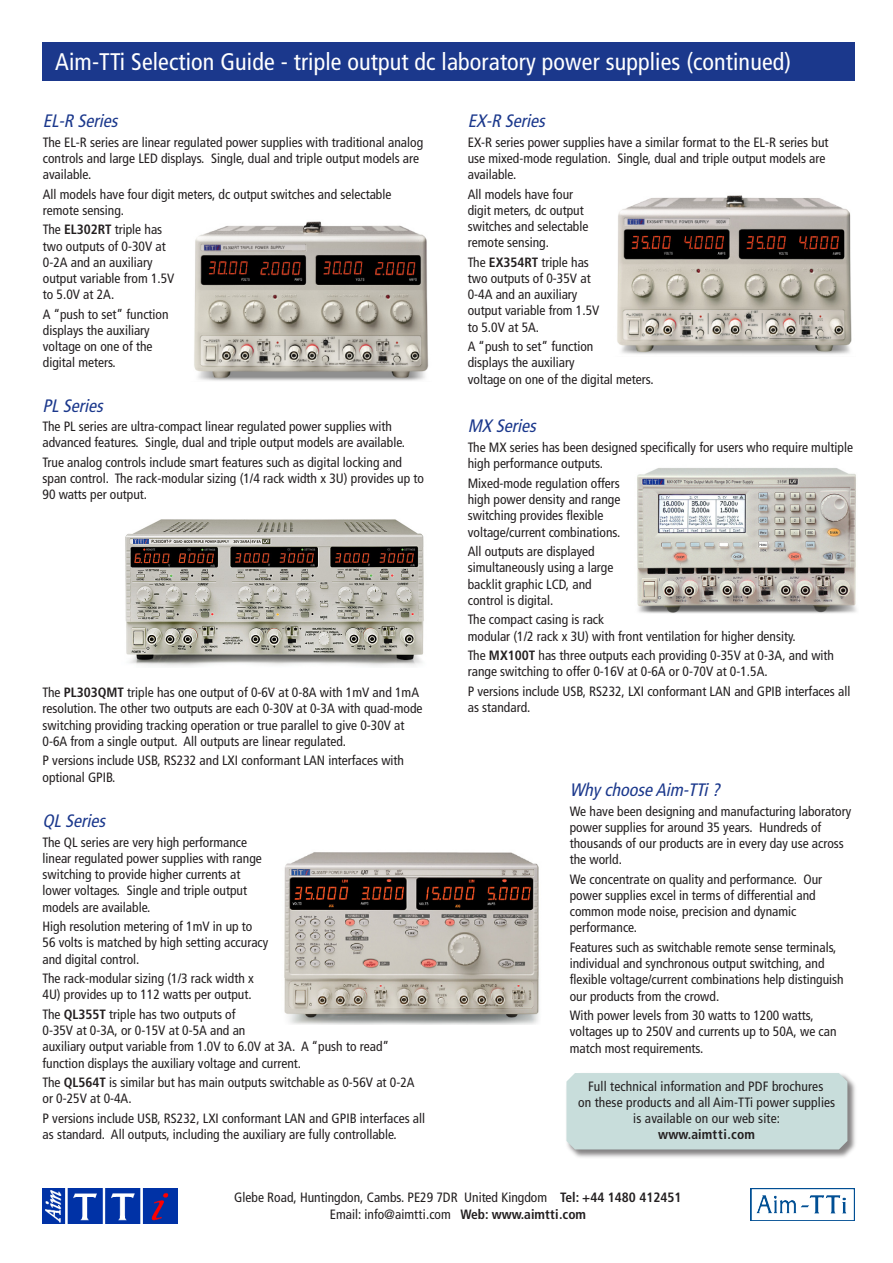
<style>
.page{position:relative;width:893px;height:1263px;background:#fff}
.page>*{position:absolute;margin:0;border:0;box-sizing:border-box;transform-origin:0 0}
.t1{font:condensed 24px "Frutiger";letter-spacing:.005em;color:#fff}
.t2{font:italic condensed 18px "Frutiger";color:#1b388c}
.t3{font:condensed 13.5px/16.2px "Frutiger";color:#231f20}
.t4{font:700 condensed 13.5px "Frutiger LT Std";letter-spacing:.01em;color:#231f20}
.s1{font-family:"Frutiger LT Std";font-weight:700}
</style>
<div class="page">
<div style="left:43px;top:43px;width:812px;height:38px;background:#1b388c"></div>
<img style="left:194px;top:221px;width:235px;height:160px">
<img style="left:125px;top:519px;width:299px;height:147px">
<img style="left:284px;top:852px;width:255px;height:173px">
<img style="left:617px;top:195px;width:235px;height:159px">
<img style="left:637px;top:468px;width:220px;height:146px">
<img style="left:43px;top:1188px;width:135px;height:36px">
<img style="left:750px;top:1188px;width:105px;height:32px">
<div style="left:565px;top:1071px;width:292px;height:88px;background:#231f20;opacity:.55"></div>
<div style="left:566px;top:1073px;width:281px;height:76px;background:#c8dddb"></div>
<h1 class="t1" style="left:55px;top:47px;width:737px">Aim-TTi Selection Guide - triple output dc laboratory power supplies (continued)</h1>
<h2 class="t2" style="left:468px;top:110px;width:83px">EX-R Series</h2>
<p class="t3" style="left:468px;top:134px;width:362px">EX-R series power supplies have a similar format to the EL-R series but use mixed-mode regulation. Single, dual and triple output models are available.</p>
<p class="t3" style="left:468px;top:186px;width:122px">All models have four digit meters, dc output switches and selectable remote sensing.</p>
<p class="t3" style="left:468px;top:254px;width:133px">The <span class="s1">EX354RT</span> triple has two outputs of 0-35V at<br>0-4A and an auxiliary output variable from 1.5V to 5.0V at 5A.</p>
<p class="t3" style="left:468px;top:338px;width:187px">A “push to set” function<br>displays the auxiliary<br>voltage on one of the digital meters.</p>
<h2 class="t2" style="left:43px;top:395px;width:66px">PLSeries</h2>
<p class="t3" style="left:43px;top:418px;width:364px">The PL series are ultra-compact linear regulated power supplies with advanced features. Single, dual and triple output models are available.</p>
<p class="t3" style="left:43px;top:454px;width:383px">True analog controls include smart features such as digital locking and span control. The rack-modular sizing (1/4 rack width x 3U) provides up to<br>90 watts per output.</p>
<h2 class="t2" style="left:43px;top:110px;width:81px">EL-R Series</h2>
<p class="t3" style="left:43px;top:134px;width:382px">The EL-R series are linear regulated power supplies with traditional analog controls and large LED displays. Single, dual and triple output models are available.</p>
<p class="t3" style="left:43px;top:186px;width:350px">All models have four digit meters, dc output switches and selectable remote sensing.</p>
<p class="t3" style="left:43px;top:222px;width:133px">The <span class="s1">EL302RT</span> triple has two outputs of 0-30V at<br>0-2A and an auxiliary output variable from 1.5V to 5.0V at 2A.</p>
<p class="t3" style="left:43px;top:306px;width:127px">A “push to set” function displays the auxiliary voltage on one of the digital meters.</p>
<h2 class="t2" style="left:468px;top:416px;width:74px">MX Series</h2>
<p class="t3" style="left:468px;top:439px;width:387px">The MX series has been designed specifically for users who require multiple high performance outputs.</p>
<p class="t3" style="left:468px;top:475px;width:154px">Mixed-mode regulation offers high power density and range switching provides flexible voltage/current combinations.</p>
<p class="t3" style="left:468px;top:543px;width:147px">All outputs are displayed simultaneously using a large backlit graphic LCD, and control is digital.</p>
<p class="t3" style="left:468px;top:612px;width:330px">The compact casing is rack<br>modular (1/2 rack x 3U) with front ventilation for higher density.</p>
<p class="t3" style="left:468px;top:647px;width:368px">The <span class="s1">MX100T</span> has three outputs each providing 0-35V at 0-3A, and with range switching to offer 0-16V at 0-6A or 0-70V at 0-1.5A.</p>
<p class="t3" style="left:468px;top:683px;width:384px">P versions include USB, RS232, LXI conformant LAN and GPIB interfaces all as standard.</p>
<p class="t3" style="left:43px;top:684px;width:381px">The <span class="s1">PL303QMT</span> triple has one output of 0-6V at 0-8A with 1mV and 1mA resolution. The other two outputs are each 0-30V at 0-3A with quad-mode switching providing tracking operation or true parallel to give 0-30V at 0-6A from a single output. All outputs are linear regulated.</p>
<p class="t3" style="left:43px;top:753px;width:363px">P versions include USB, RS232 and LXI conformant LAN interfaces with optional GPIB.</p>
<h2 class="t2" style="left:43px;top:810px;width:69px">QLSeries</h2>
<p class="t3" style="left:43px;top:834px;width:221px">The QL series are very high performance linear regulated power supplies with range switching to provide higher currents at lower voltages. Single and triple output models are available.</p>
<p class="t3" style="left:43px;top:918px;width:227px">High resolution metering of 1mV in up to<br>56 volts is matched by high setting accuracy and digital control.</p>
<p class="t3" style="left:43px;top:970px;width:213px">The rack-modular sizing (1/3 rack width x<br>4U) provides up to 112 watts per output.</p>
<p class="t3" style="left:43px;top:1006px;width:348px">The <span class="s1">QL355T</span> triple has two outputs of<br>0-35V at 0-3A, or 0-15V at 0-5A and an<br>auxiliary output variable from 1.0V to 6.0V at 3A. A “push to read” function displays the auxiliary voltage and current.</p>
<p class="t3" style="left:43px;top:1074px;width:374px">The <span class="s1">QL564T</span> is similar but has main outputs switchable as 0-56V at 0-2A or 0-25V at 0-4A.</p>
<p class="t3" style="left:43px;top:1110px;width:384px">P versions include USB, RS232, LXI conformant LAN and GPIB interfaces all as standard. All outputs, including the auxiliary are fully controllable.</p>
<h2 class="t2" style="left:570px;top:779px;width:156px">WhychooseAim-TTi?</h2>
<p class="t3" style="left:570px;top:803px;width:283px">We have been designing and manufacturing laboratory power supplies for around 35 years. Hundreds of thousands of our products are in every day use across the world.</p>
<p class="t3" style="left:570px;top:871px;width:254px">We concentrate on quality and performance. Our power supplies excel in terms of differential and common mode noise, precision and dynamic performance.</p>
<p class="t3" style="left:570px;top:939px;width:275px">Features such as switchable remote sense terminals, individual and synchronous output switching, and flexible voltage/current combinations help distinguish our products from the crowd.</p>
<p class="t3" style="left:570px;top:1007px;width:268px">With power levels from 30 watts to 1200 watts, voltages up to 250V and currents up to 50A, we can match most requirements.</p>
<p class="t3" style="left:578px;top:1078px;width:259px;text-align:center">Full technical information and PDF brochures<br>on these products and all Aim-TTi power supplies is available on our web site:</p>
<p class="t4" style="left:658px;top:1126px;width:98px">www.aimtti.com</p>
<p class="t3" style="left:234px;top:1189px;width:449px;line-height:17.1px;text-align:center">Glebe Road, Huntingdon, Cambs. PE29 7DR United Kingdom <span class="s1">Tel: +44 1480 412451<br></span>Email: info@aimtti.com <span class="s1">Web: www.aimtti.com</span></p>
</div>
